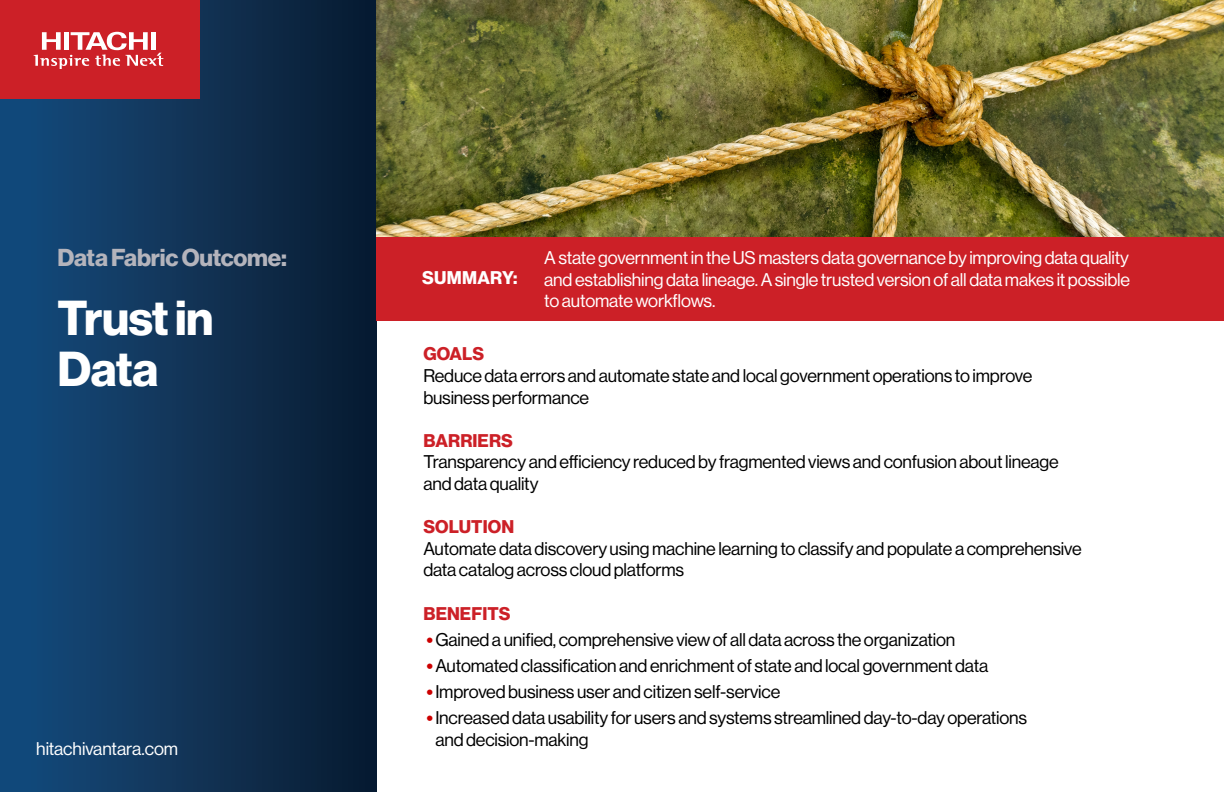
<style>
.page{position:relative;width:1224px;height:792px;background:#fff}
.page>*{position:absolute;margin:0;border:0;box-sizing:border-box;transform-origin:0 0}
.t1{font:48px/51px "N Haas Grotesk DS Pro 75 Bd";letter-spacing:-.015em;color:#fff}
.t2{font:24px "N Haas Grotesk DS Pro 75 Bd";letter-spacing:-.01em;color:#b4b4bc}
.t3{font:18px/21.6px "N Haas Grotesk DS Pro 55 Rg";letter-spacing:-.01em;color:#000}
.t4{font:18px/21.6px "N Haas Grotesk DS Pro 55 Rg";letter-spacing:-.01em;color:#fff;text-align:justify}
.t5{font:18px "N Haas Grotesk DS Pro 75 Bd";letter-spacing:.005em;color:#cc2027}
.t6{font:18px "N Haas Grotesk DS Pro 75 Bd";letter-spacing:.015em;color:#fff}
.s1{font-family:"N Haas Grotesk DS Pro 75 Bd";color:#c00}
</style>
<div class="page">
<div style="left:0;top:0;width:376px;height:792px;background:linear-gradient(to right,#154c7f,#0a1b30)"></div>
<div style="left:0;top:0;width:200px;height:99px;background:#cc2027"></div>
<svg style="left:34px;top:32px;width:129px;height:37px"></svg>
<img style="left:376px;top:0;width:848px;height:237px">
<div style="left:376px;top:237px;width:848px;height:83px;background:#cc2027"></div>
<h2 class="t2" style="left:58px;top:244px;width:231px">Data Fabric Outcome:</h2>
<h1 class="t1" style="left:58px;top:294px;width:157px">Trust in<br>Data</h1>
<p class="t4" style="left:36px;top:738px;width:143px">hitachivantara.com</p>
<p class="t6" style="left:422px;top:267px;width:97px">SUMMARY:</p>
<p class="t4" style="left:544px;top:247px;width:587px">A state government in the US masters data governance by improving data quality and establishing data lineage. A single trusted version of all data makes it possible to automate workflows.</p>
<p class="t5" style="left:424px;top:344px;width:62px">GOALS</p>
<p class="t3" style="left:423px;top:365px;width:611px">Reduce data errors and automate state and local government operations to improve business performance</p>
<p class="t5" style="left:424px;top:430px;width:91px">BARRIERS</p>
<p class="t3" style="left:423px;top:452px;width:637px">Transparency and efficiency reduced by fragmented views and confusion about lineage and data quality</p>
<p class="t5" style="left:424px;top:516px;width:92px">SOLUTION</p>
<p class="t3" style="left:423px;top:538px;width:660px">Automate data discovery using machine learning to classify and populate a comprehensive data catalog across cloud platforms</p>
<p class="t5" style="left:424px;top:603px;width:88px">BENEFITS</p>
<p class="t3" style="left:426px;top:629px;width:531px"><span class="s1">•</span>Gained a unified, comprehensive view of all data across the organization</p>
<p class="t3" style="left:426px;top:655px;width:563px"><span class="s1">•</span>Automated classification and enrichment of state and local government data</p>
<p class="t3" style="left:426px;top:681px;width:355px"><span class="s1">•</span>Improved business user and citizen self-service</p>
<p class="t3" style="left:435px;top:707px;width:593px;text-indent:-9px"><span class="s1">•</span>Increased data usability for users and systems streamlined day-to-day operations and decision-making</p>
</div>
